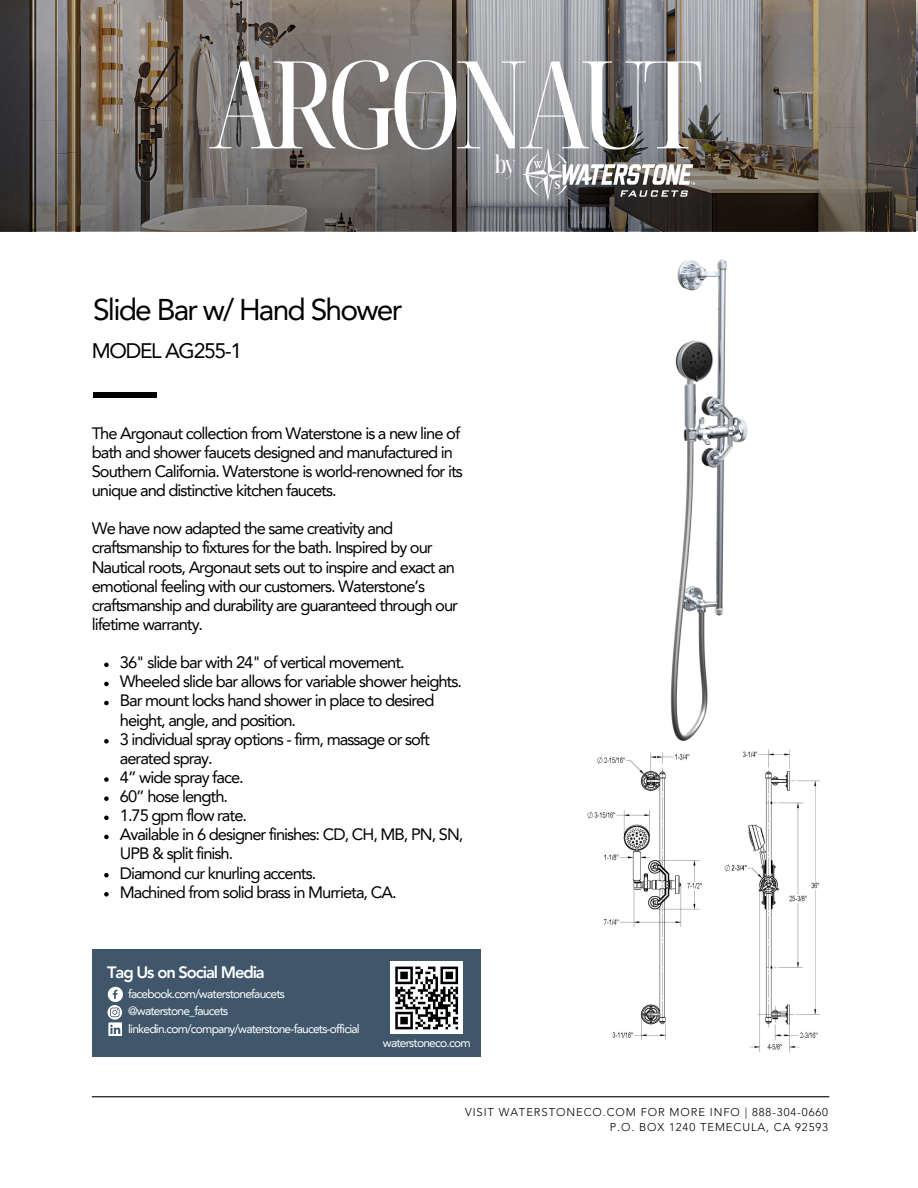
<style>
.page{position:relative;width:918px;height:1188px;background:#fff}
.page>*{position:absolute;margin:0;border:0;box-sizing:border-box;transform-origin:0 0}
.t1{font:extra-condensed 121.65px "Noto Serif Display";letter-spacing:-.065em;color:#fff}
.t2{font:30px "Avenir LT Pro";letter-spacing:-.06em;color:#000}
.t3{font:extra-condensed 24.45px "Noto Serif Display";color:#fff}
.t4{font:21px "Avenir LT Pro";letter-spacing:-.06em;color:#000}
.t5{font:16.5px/19.2px "Avenir LT Pro";letter-spacing:-.06em;color:#000}
.t6{font:16.5px "Avenir LT Pro";letter-spacing:-.03em;color:#fff}
.t7{font:800 16.5px "Avenir LT Pro";letter-spacing:-.065em;color:#fff}
.t8{font:12px "Avenir LT Pro";letter-spacing:-.065em;color:#fff}
.t9{font:300 11.25px "Avenir LT Pro";letter-spacing:.08em;color:#000}
</style>
<div class="page">
<div style="left:93px;top:392px;width:64px;height:6px;background:#000"></div>
<hr style="left:92px;top:1096px;width:737px;height:1px;background:#000">
<img style="left:587px;top:749px;width:233px;height:303px">
<img style="left:670px;top:259px;width:78px;height:482px">
<svg style="left:104px;top:663px;width:5px;height:4px"></svg>
<svg style="left:104px;top:682px;width:5px;height:4px"></svg>
<svg style="left:104px;top:701px;width:5px;height:4px"></svg>
<svg style="left:104px;top:739px;width:5px;height:5px"></svg>
<svg style="left:104px;top:777px;width:5px;height:5px"></svg>
<svg style="left:104px;top:796px;width:5px;height:5px"></svg>
<svg style="left:104px;top:816px;width:5px;height:4px"></svg>
<svg style="left:104px;top:835px;width:5px;height:4px"></svg>
<svg style="left:104px;top:873px;width:5px;height:4px"></svg>
<svg style="left:104px;top:892px;width:5px;height:5px"></svg>
<img style="left:0;top:0;width:918px;height:231px">
<img style="left:522px;top:149px;width:172px;height:51px">
<div style="left:92px;top:949px;width:388px;height:107px;background:#40576b"></div>
<svg style="left:390px;top:962px;width:73px;height:72px"></svg>
<svg style="left:390px;top:967px;width:68px;height:67px;background:#909090"></svg>
<svg style="left:107px;top:987px;width:15px;height:49px"></svg>
<p class="t1" style="left:209px;top:18px;width:495px">ARGONAUT</p>
<p class="t3" style="left:494px;top:147px;width:23px">by</p>
<p class="t2" style="left:93px;top:298px;width:311px">Slide Bar w/ Hand Shower</p>
<h1 class="t4" style="left:92px;top:342px;width:152px">MODEL AG255-1</h1>
<p class="t5" style="left:92px;top:425px;width:373px">The Argonaut collection from Waterstone is a new line of bath and shower faucets designed and manufactured in Southern California. Waterstone is world-renowned for its unique and distinctive kitchen faucets.</p>
<h3 class="t5" style="left:92px;top:520px;width:368px">We have now adapted the same creativity and craftsmanship to fixtures for the bath. Inspired by our Nautical roots, Argonaut sets out to inspire and exact an emotional feeling with our customers. Waterstone’s craftsmanship and durability are guaranteed through our lifetime warranty.</h3>
<p class="t5" style="left:120px;top:654px;width:286px">36" slide bar with 24" of vertical movement.</p>
<h2 class="t5" style="left:120px;top:673px;width:344px">Wheeled slide bar allows for variable shower heights.</h2>
<h4 class="t5" style="left:120px;top:693px;width:316px">Bar mount locks hand shower in place to desired height, angle, and position.</h4>
<p class="t5" style="left:120px;top:731px;width:312px">3 individual spray options - firm, massage or soft aerated spray.</p>
<p class="t5" style="left:120px;top:769px;width:125px">4” wide spray face.</p>
<p class="t5" style="left:120px;top:788px;width:110px">60” hose length.</p>
<p class="t5" style="left:120px;top:807px;width:129px">1.75 gpm flow rate.</p>
<p class="t5" style="left:120px;top:826px;width:345px">Available in 6 designer finishes: CD, CH, MB, PN, SN,<br>UPB &amp; split finish.</p>
<p class="t5" style="left:120px;top:865px;width:198px">Diamond cur knurling accents.</p>
<p class="t5" style="left:120px;top:884px;width:278px">Machined from solid brass in Murrieta, CA.</p>
<p class="t7" style="left:107px;top:965px;width:159px">Tag Us on Social Media</p>
<p class="t6" style="left:125px;top:965px;width:126px">FOR MORE INFO</p>
<p class="t6" style="left:125px;top:1004px;width:99px">888-304-0660</p>
<p class="t6" style="left:125px;top:1023px;width:131px">waterstoneco.com</p>
<p class="t8" style="left:128px;top:989px;width:158px">facebook.com/waterstonefaucets</p>
<p class="t8" style="left:128px;top:1024px;width:233px">linkedin.com/company/waterstone-faucets-official</p>
<p class="t8" style="left:128px;top:1006px;width:102px">@waterstone_faucets</p>
<h5 class="t8" style="left:383px;top:1038px;width:89px">waterstoneco.com</h5>
<p class="t9" style="left:465px;top:1108px;width:365px">VISIT WATERSTONECO.COM FOR MORE INFO | 888-304-0660</p>
<p class="t9" style="left:610px;top:1123px;width:220px">P.O. BOX 1240 TEMECULA, CA 92593</p>
</div>
